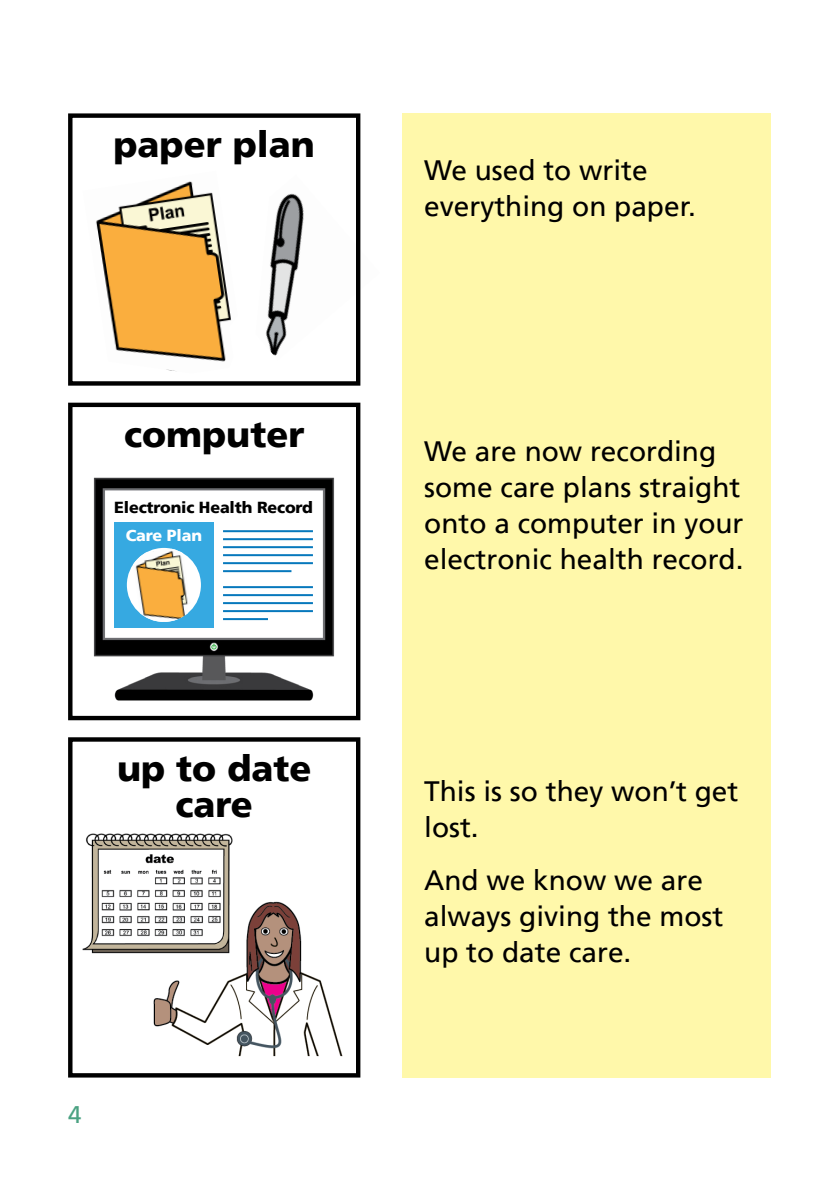
<style>
.page{position:relative;width:840px;height:1191px;background:#fff}
.page>*{position:absolute;margin:0;border:0;box-sizing:border-box;transform-origin:0 0}
.t1{font:900 36px/36px "Frutiger LT";color:#000;text-align:center}
.t2{font:28px/36px "Frutiger LT";color:#000}
.t3{font:24px "Frutiger LT";color:#4ba282}
.t4{font:900 16px "Frutiger LT";letter-spacing:-.01em;color:#000}
.t5{font:900 16px "Frutiger LT";letter-spacing:-.01em;color:#fff}
</style>
<div class="page">
<img style="left:265px;top:175px;width:96px;height:185px">
<div style="left:401px;top:113px;width:369px;height:964px;background:#fff8aa"></div>
<div style="left:68px;top:113px;width:292px;height:273px;border:4px solid #000"></div>
<div style="left:68px;top:737px;width:292px;height:340px;border:4px solid #000"></div>
<div style="left:68px;top:403px;width:292px;height:317px;border:4px solid #000"></div>
<img style="left:96px;top:181px;width:135px;height:190px">
<img style="left:93px;top:477px;width:242px;height:224px">
<div style="left:114px;top:522px;width:99px;height:106px;background:#36a9e1"></div>
<hr style="left:223px;top:530px;width:90px;height:2px;background:#0678bc">
<hr style="left:223px;top:538px;width:90px;height:2px;background:#0678bc">
<hr style="left:223px;top:546px;width:90px;height:2px;background:#0678bc">
<hr style="left:223px;top:554px;width:90px;height:2px;background:#0678bc">
<hr style="left:223px;top:562px;width:90px;height:2px;background:#0678bc">
<hr style="left:223px;top:570px;width:68px;height:2px;background:#0678bc">
<hr style="left:223px;top:586px;width:90px;height:2px;background:#0678bc">
<hr style="left:223px;top:594px;width:90px;height:2px;background:#0678bc">
<hr style="left:223px;top:602px;width:90px;height:2px;background:#0678bc">
<hr style="left:223px;top:610px;width:90px;height:2px;background:#0678bc">
<hr style="left:223px;top:618px;width:45px;height:2px;background:#0678bc">
<div style="left:127px;top:548px;width:74px;height:74px;background:#fff;border-radius:50%"></div>
<img style="left:133px;top:549px;width:57px;height:73px">
<img style="left:153px;top:901px;width:190px;height:155px">
<img style="left:82px;top:833px;width:152px;height:121px">
<p class="t1" style="left:113px;top:127px;width:203px">paper plan</p>
<p class="t1" style="left:124px;top:416px;width:182px">computer</p>
<p class="t4" style="left:114px;top:497px;width:200px">Electronic Health Record</p>
<p class="t5" style="left:126px;top:526px;width:78px">Care Plan</p>
<p class="t1" style="left:117px;top:750px;width:196px">up to date care</p>
<p class="t3" style="left:68px;top:1101px;width:15px">4</p>
<p class="t2" style="left:424px;top:152px;width:273px">We used to write everything on paper.</p>
<p class="t2" style="left:424px;top:433px;width:320px">We are now recording some care plans straight onto a computer in your electronic health record.</p>
<p class="t2" style="left:424px;top:773px;width:315px">This is so they won’t get lost.</p>
<p class="t2" style="left:424px;top:862px;width:300px">And we know we are always giving the most up to date care.</p>
</div>
